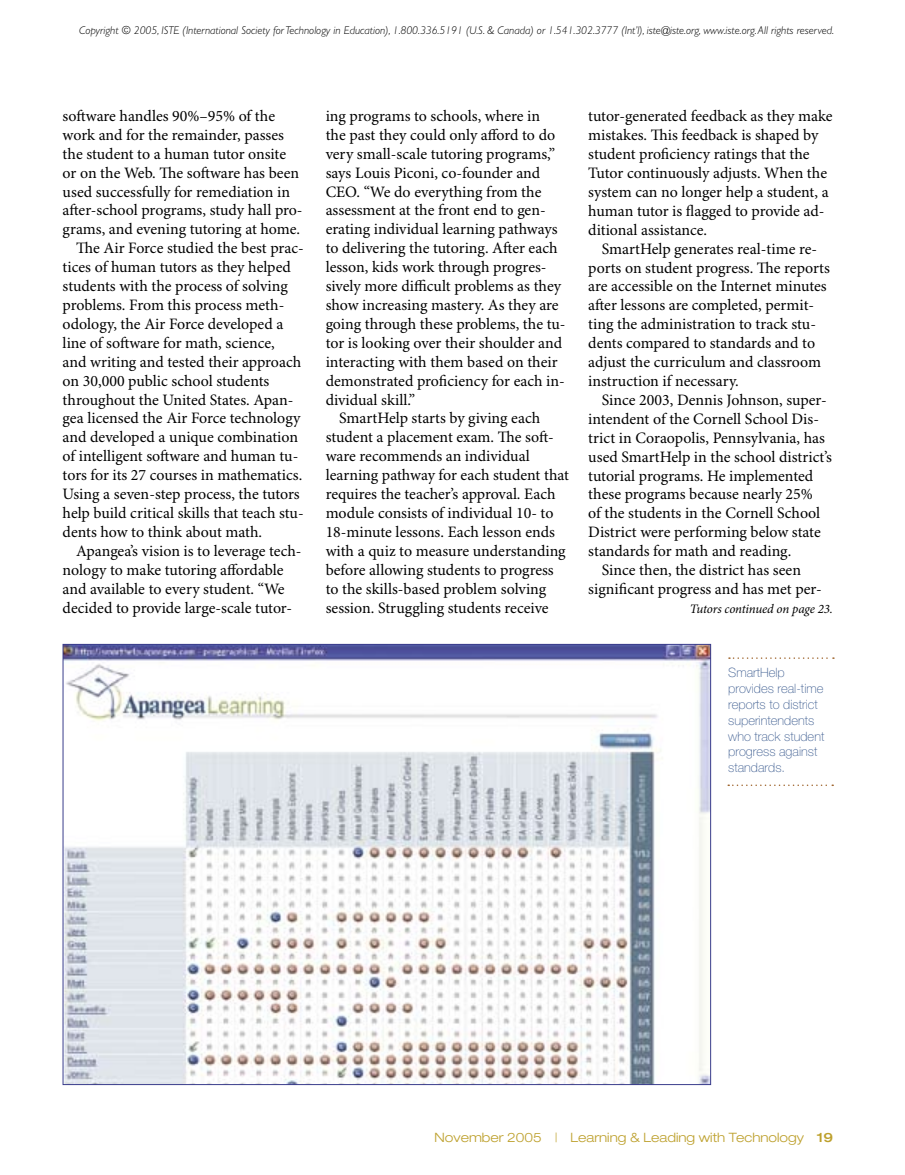
<style>
.page{position:relative;width:905px;height:1175px;background:#fff}
.page>*{position:absolute;margin:0;border:0;box-sizing:border-box;transform-origin:0 0}
.body_indent{font:15.9px/18.9px "Minion Pro";letter-spacing:-.005em;color:#000}
.body_flush{font:15.9px/18.9px "Minion Pro";letter-spacing:-.005em;color:#000}
.t1{font:100 12.9px/15.9px "Helvetica Neue LT Std";color:#3b5b8f}
.t2{font:300 expanded 12.9px "Helvetica Neue LT Std";color:#bda02c}
.jumpline_right{font:italic 12.9px "Minion Pro";letter-spacing:-.015em;color:#000}
.t3{font:italic 300 11.25px "Gill Sans Std";color:#000}
.s1{font-weight:500}
</style>
<div class="page">
<img style="left:65px;top:646px;width:644px;height:436px">
<svg style="left:729px;top:657px;width:104px;height:2px"></svg>
<svg style="left:728px;top:784px;width:105px;height:2px"></svg>
<p class="t3" style="left:79px;top:24px;width:756px">Copyright © 2005, ISTE (International Society for Technology in Education), 1.800.336.5191 (U.S. &amp; Canada) or 1.541.302.3777 (Int’l), iste@iste.org, www.iste.org. All rights reserved.</p>
<p class="body_flush" style="left:63px;top:107px;width:241px">software handles 90%–95% of the work and for the remainder, passes the student to a human tutor onsite or on the Web. The software has been used successfully for remediation in after-school programs, study hall pro&shy;grams, and evening tutoring at home.</p>
<p class="body_indent" style="left:63px;top:239px;width:242px;text-indent:14px">The Air Force studied the best prac&shy;tices of human tutors as they helped students with the process of solving problems. From this process meth&shy;odology, the Air Force developed a line of software for math, science,<br>and writing and tested their approach on 30,000 public school students throughout the United States. Apan&shy;gea licensed the Air Force technology and developed a unique combination of intelligent software and human tu&shy;tors for its 27 courses in mathematics.<br>Using a seven-step process, the tutors help build critical skills that teach stu&shy;dents how to think about math.</p>
<p class="body_indent" style="left:63px;top:542px;width:240px;text-indent:14px">Apangea’s vision is to leverage tech&shy;nology to make tutoring affordable and available to every student. “We decided to provide large-scale tutor-</p>
<p class="body_indent" style="left:326px;top:107px;width:241px">ing programs to schools, where in<br>the past they could only afford to do very small-scale tutoring programs,” says Louis Piconi, co-founder and CEO. “We do everything from the assessment at the front end to gen&shy;erating individual learning pathways to delivering the tutoring. After each lesson, kids work through progres&shy;sively more difficult problems as they show increasing mastery. As they are going through these problems, the tu&shy;tor is looking over their shoulder and interacting with them based on their demonstrated proficiency for each in&shy;dividual skill.”</p>
<p class="body_indent" style="left:326px;top:409px;width:245px;text-indent:14px">SmartHelp starts by giving each student a placement exam. The soft&shy;ware recommends an individual learning pathway for each student that requires the teacher’s approval. Each module consists of individual 10- to 18-minute lessons. Each lesson ends with a quiz to measure understanding before allowing students to progress to the skills-based problem solving session. Struggling students receive</p>
<p class="body_indent" style="left:588px;top:107px;width:246px">tutor-generated feedback as they make mistakes. This feedback is shaped by student proficiency ratings that the Tutor continuously adjusts. When the system can no longer help a student, a human tutor is flagged to provide ad&shy;ditional assistance.</p>
<p class="body_indent" style="left:588px;top:240px;width:243px;text-indent:14px">SmartHelp generates real-time re&shy;ports on student progress. The reports are accessible on the Internet minutes after lessons are completed, permit&shy;ting the administration to track stu&shy;dents compared to standards and to adjust the curriculum and classroom instruction if necessary.</p>
<p class="body_indent" style="left:588px;top:391px;width:245px;text-indent:14px">Since 2003, Dennis Johnson, super&shy;intendent of the Cornell School Dis&shy;trict in Coraopolis, Pennsylvania, has used SmartHelp in the school district’s tutorial programs. He implemented these programs because nearly 25%<br>of the students in the Cornell School District were performing below state standards for math and reading.</p>
<p class="body_indent" style="left:588px;top:561px;width:235px;text-align:center">Since then, the district has seen significant progress and has met per-</p>
<p class="jumpline_right" style="left:689px;top:600px;width:145px">Tutors continued on page 23.</p>
<p class="t1" style="left:728px;top:664px;width:98px">SmartHelp provides real-time reports to district superintendents who track student progress against standards.</p>
<p class="t2" style="left:434px;top:1129px;width:400px">November 2005 | Learning &amp; Leading with Technology <span class="s1">19</span></p>
</div>
